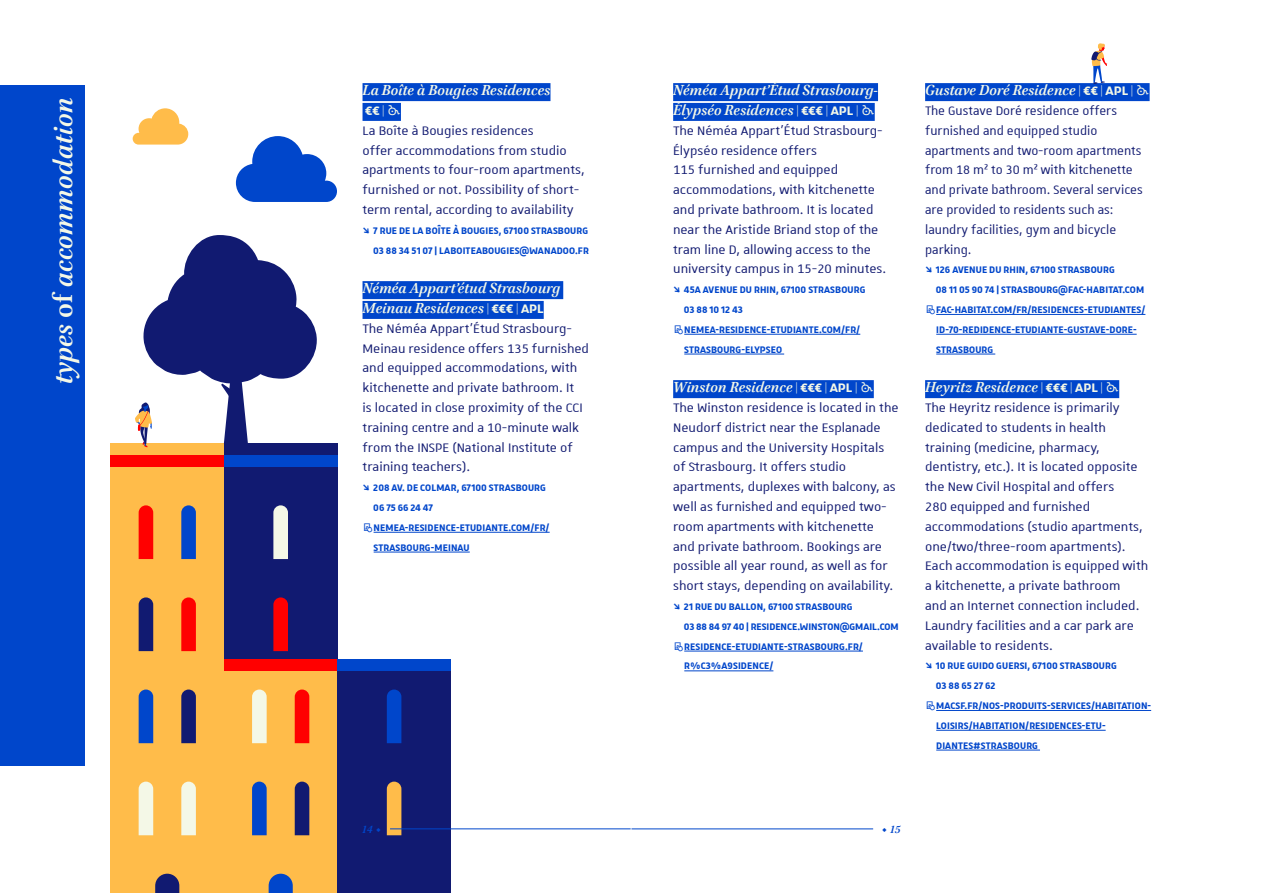
<style>
.page{position:relative;width:1263px;height:893px;background:#fff}
.page>*{position:absolute;margin:0;border:0;box-sizing:border-box;transform-origin:0 0}
.t1{font:italic 700 30px "Brill";color:#f4f8e7}
.t2{font:16.5px/19.8px "Unistra A";color:#111a71}
.t3{font:16.5px/19.8px "Unistra A";color:#111a71;scale:.96 1}
.t4{font:italic 700 16.5px/19.8px "Brill";color:#f4f8e7}
.t5{font:700 16.5px "Unistra A";color:#f4f8e7}
.t6{font:700 12.75px/19.8px "Unistra A";letter-spacing:.01em;color:#0046cb;scale:.95 1}
.t7{font:italic 700 12px "Brill";color:#0046cb}
.s1{font-style:normal}
.s2{font-family:"Unistra A";font-style:normal}
</style>
<div class="page">
<div style="left:362px;top:83px;width:188px;height:18px;background:#0046cb"></div>
<div style="left:362px;top:103px;width:39px;height:18px;background:#0046cb"></div>
<div style="left:362px;top:281px;width:201px;height:18px;background:#0046cb"></div>
<div style="left:362px;top:301px;width:182px;height:18px;background:#0046cb"></div>
<hr style="left:374px;top:532px;width:176px;height:1px;background:#0046cb">
<hr style="left:374px;top:552px;width:96px;height:1px;background:#0046cb">
<div style="left:673px;top:83px;width:205px;height:18px;background:#0046cb"></div>
<div style="left:673px;top:103px;width:202px;height:18px;background:#0046cb"></div>
<hr style="left:684px;top:334px;width:176px;height:1px;background:#0046cb">
<hr style="left:684px;top:354px;width:100px;height:1px;background:#0046cb">
<div style="left:673px;top:380px;width:201px;height:18px;background:#0046cb"></div>
<hr style="left:684px;top:651px;width:179px;height:1px;background:#0046cb">
<hr style="left:684px;top:670px;width:89px;height:1px;background:#0046cb">
<div style="left:925px;top:83px;width:224px;height:18px;background:#0046cb"></div>
<hr style="left:936px;top:314px;width:209px;height:1px;background:#0046cb">
<hr style="left:936px;top:334px;width:201px;height:1px;background:#0046cb">
<hr style="left:936px;top:354px;width:59px;height:1px;background:#0046cb">
<div style="left:925px;top:380px;width:194px;height:18px;background:#0046cb"></div>
<hr style="left:936px;top:710px;width:215px;height:1px;background:#0046cb">
<hr style="left:936px;top:730px;width:170px;height:1px;background:#0046cb">
<hr style="left:936px;top:750px;width:104px;height:1px;background:#0046cb">
<div style="left:111px;top:467px;width:113px;height:426px;background:#ffbc4a"></div>
<div style="left:224px;top:671px;width:113px;height:222px;background:#ffbc4a"></div>
<div style="left:337px;top:659px;width:114px;height:234px;background:#111a71"></div>
<div style="left:224px;top:455px;width:113px;height:204px;background:#111a71"></div>
<div style="left:111px;top:455px;width:113px;height:12px;background:#f00"></div>
<div style="left:111px;top:443px;width:113px;height:12px;background:#ffbc4a"></div>
<div style="left:224px;top:455px;width:113px;height:12px;background:#0046cb"></div>
<div style="left:224px;top:443px;width:113px;height:12px;background:#111a71"></div>
<div style="left:224px;top:659px;width:113px;height:12px;background:#f00"></div>
<div style="left:337px;top:659px;width:114px;height:12px;background:#0046cb"></div>
<svg style="left:139px;top:505px;width:14px;height:54px"></svg>
<svg style="left:181px;top:505px;width:15px;height:54px"></svg>
<svg style="left:139px;top:597px;width:14px;height:54px"></svg>
<svg style="left:181px;top:597px;width:15px;height:54px"></svg>
<svg style="left:273px;top:505px;width:15px;height:54px"></svg>
<svg style="left:273px;top:597px;width:15px;height:54px"></svg>
<svg style="left:139px;top:689px;width:14px;height:54px"></svg>
<svg style="left:181px;top:689px;width:15px;height:54px"></svg>
<svg style="left:252px;top:689px;width:15px;height:54px"></svg>
<svg style="left:295px;top:689px;width:14px;height:54px"></svg>
<svg style="left:139px;top:782px;width:14px;height:53px"></svg>
<svg style="left:181px;top:782px;width:15px;height:53px"></svg>
<svg style="left:252px;top:782px;width:15px;height:53px"></svg>
<svg style="left:295px;top:782px;width:14px;height:53px"></svg>
<svg style="left:387px;top:689px;width:14px;height:54px"></svg>
<svg style="left:387px;top:782px;width:14px;height:53px"></svg>
<svg style="left:155px;top:874px;width:24px;height:19px"></svg>
<svg style="left:269px;top:874px;width:24px;height:19px"></svg>
<svg style="left:236px;top:136px;width:101px;height:66px"></svg>
<svg style="left:133px;top:108px;width:55px;height:37px"></svg>
<svg style="left:135px;top:235px;width:182px;height:212px"></svg>
<svg style="left:1091px;top:43px;width:16px;height:41px"></svg>
<hr style="left:390px;top:828px;width:241px;height:1px;background:#0046cb">
<hr style="left:631px;top:828px;width:242px;height:1px;background:#0046cb">
<div style="left:0;top:85px;width:85px;height:680px;background:#0046cb"></div>
<h1 class="t1" style="left:42px;top:384px;width:288px;rotate:-90deg">types <span class="s1">of</span> accommodation</h1>
<p class="t4" style="left:362px;top:81px;width:189px">La Boîte à Bougies Residences</p>
<p class="t5" style="left:365px;top:101px;width:21px">€€ |</p>
<p class="t2" style="left:362px;top:120px;width:224px">La Boîte à Bougies residences<br>offer accommodations from studio apartments to four-room apartments, furnished or not. Possibility of short&shy;term rental, according to availability</p>
<p class="t6" style="left:362px;top:220px;width:240px;text-align:right">⇘ 7 RUE DE LA BOÎTE À BOUGIES, 67100 STRASBOURG<br>03 88 34 51 07 | LABOITEABOUGIES@WANADOO.FR</p>
<p class="t4" style="left:362px;top:279px;width:199px">Néméa Appart’étud Strasbourg<br>Meinau Residences <span class="s2">| €€€ | APL</span></p>
<p class="t2" style="left:362px;top:318px;width:228px">The Néméa Appart’Étud Strasbourg-Meinau residence offers 135 furnished and equipped accommodations, with kitchenette and private bathroom. It<br>is located in close proximity of the CCI training centre and a 10-minute walk from the INSPE (National Institute of training teachers).</p>
<p class="t6" style="left:373px;top:477px;width:187px;text-indent:-11px">⇘ 208 AV. DE COLMAR, 67100 STRASBOURG<br>06 75 66 24 47<br>NEMEA-RESIDENCE-ETUDIANTE.COM/FR/<br>STRASBOURG-MEINAU</p>
<p class="t4" style="left:673px;top:81px;width:206px">Néméa Appart’Étud Strasbourg-<br>Élypséo Residences <span class="s2">| €€€ | APL |</span></p>
<p class="t2" style="left:673px;top:120px;width:215px">The Néméa Appart’Étud Strasbourg-Élypséo residence offers<br>115 furnished and equipped accommodations, with kitchenette and private bathroom. It is located near the Aristide Briand stop of the tram line D, allowing access to the university campus in 15-20 minutes.</p>
<p class="t6" style="left:684px;top:279px;width:192px;text-indent:-11px">⇘ 45A AVENUE DU RHIN, 67100 STRASBOURG<br>03 88 10 12 43<br>NEMEA-RESIDENCE-ETUDIANTE.COM/FR/<br>STRASBOURG-ELYPSEO</p>
<p class="t4" style="left:673px;top:378px;width:186px">Winston Residence <span class="s2">| €€€ | APL |</span></p>
<p class="t2" style="left:673px;top:397px;width:227px">The Winston residence is located in the Neudorf district near the Esplanade campus and the University Hospitals of Strasbourg. It offers studio apartments, duplexes with balcony, as well as furnished and equipped two&shy;room apartments with kitchenette and private bathroom. Bookings are possible all year round, as well as for short stays, depending on availability.</p>
<p class="t6" style="left:684px;top:596px;width:228px;text-indent:-11px">⇘ 21 RUE DU BALLON, 67100 STRASBOURG<br>03 88 84 97 40 | RESIDENCE.WINSTON@GMAIL.COM RESIDENCE-ETUDIANTE-STRASBOURG.FR/ R%C3%A9SIDENCE/</p>
<p class="t4" style="left:925px;top:81px;width:210px">Gustave Doré Residence <span class="s2">| €€ | APL |</span></p>
<p class="t3" style="left:925px;top:100px;width:228px">The Gustave Doré residence offers furnished and equipped studio apartments and two-room apartments from 18 m² to 30 m² with kitchenette and private bathroom. Several services are provided to residents such as: laundry facilities, gym and bicycle parking.</p>
<p class="t6" style="left:936px;top:260px;width:222px;text-indent:-11px">⇘ 126 AVENUE DU RHIN, 67100 STRASBOURG<br>08 11 05 90 74 | STRASBOURG@FAC-HABITAT.COM FAC-HABITAT.COM/FR/RESIDENCES-ETUDIANTES/ ID-70-REDIDENCE-ETUDIANTE-GUSTAVE-DORE-STRASBOURG</p>
<p class="t4" style="left:925px;top:378px;width:179px">Heyritz Residence <span class="s2">| €€€ | APL |</span></p>
<p class="t2" style="left:925px;top:397px;width:225px">The Heyritz residence is primarily dedicated to students in health training (medicine, pharmacy, dentistry, etc.). It is located opposite the New Civil Hospital and offers<br>280 equipped and furnished accommodations (studio apartments, one/two/three-room apartments).<br>Each accommodation is equipped with a kitchenette, a private bathroom<br>and an Internet connection included.<br>Laundry facilities and a car park are available to residents.</p>
<p class="t6" style="left:936px;top:656px;width:228px;text-indent:-11px">⇘ 10 RUE GUIDO GUERSI, 67100 STRASBOURG<br>03 88 65 27 62<br>MACSF.FR/NOS-PRODUITS-SERVICES/HABITATION-<br>LOISIRS/HABITATION/RESIDENCES-ETU-<br>DIANTES#STRASBOURG</p>
<p class="t7" style="left:362px;top:821px;width:20px">14 <span class="s2">•</span></p>
<p class="t7" style="left:882px;top:821px;width:20px"><span class="s2">•</span> 15</p>
</div>
